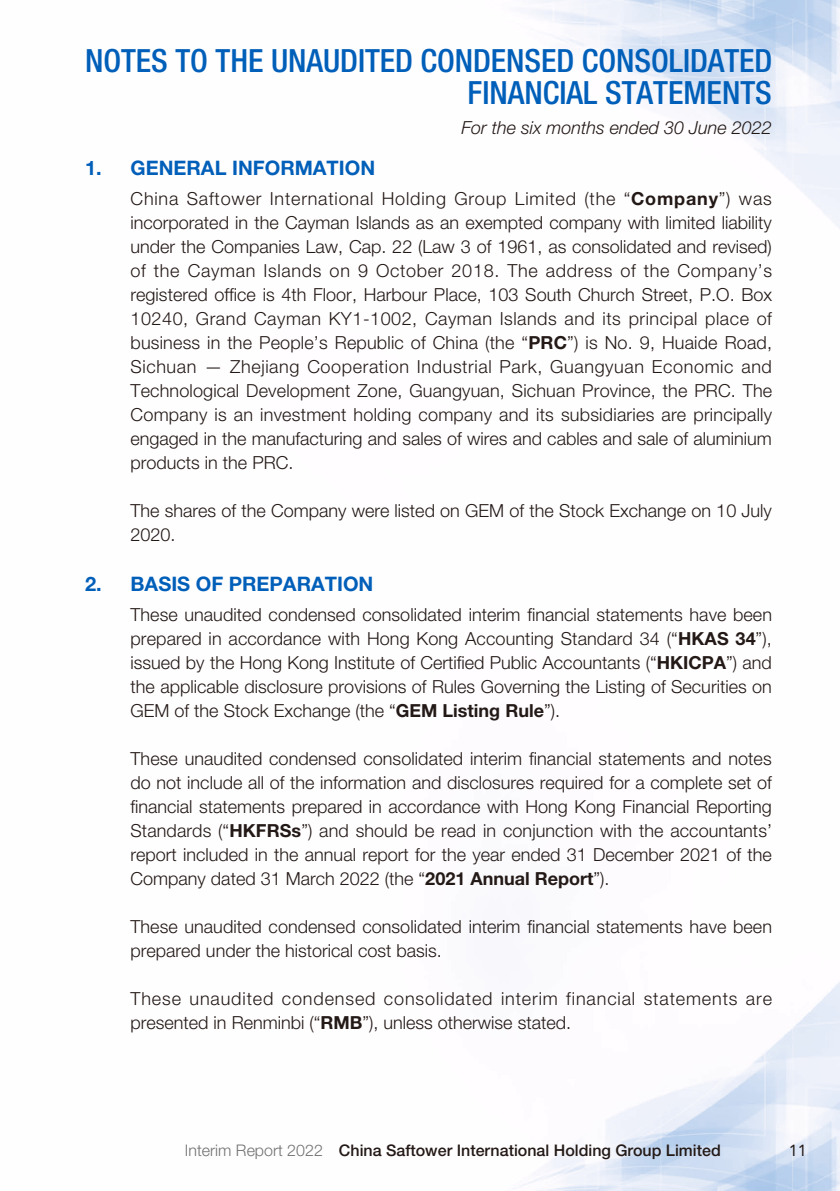
<style>
.page{position:relative;width:840px;height:1191px;background:#fff}
.page>*{position:absolute;margin:0;border:0;box-sizing:border-box;transform-origin:0 0}
.t1{font:500 condensed 32px/32px "Helvetica Neue LT Std";color:#005fb9;text-align:right}
.t2{font:700 20px "Helvetica Neue LT Std";color:#005fb9}
.t3{font:300 18px/24px "Helvetica Neue LT Std";color:#231916;text-align:justify}
.t4{font:300 18px/24px "Helvetica Neue LT Std";letter-spacing:.05em;color:#231916}
.t5{font:italic 300 18px "Helvetica Neue LT Std";color:#231916}
.t6{font:500 16px "Helvetica Neue LT Std";color:#231916}
.t7{font:16px "Avenir LT Std";color:#231916}
.s1{font-weight:700}
.s2{font-weight:300;color:#727272}
</style>
<div class="page">
<img style="left:521px;top:0;width:318px;height:1191px">
<h1 class="t1" style="left:85px;top:44px;width:688px">NOTES TO THE UNAUDITED CONDENSED CONSOLIDATED<br>FINANCIAL STATEMENTS</h1>
<p class="t5" style="left:461px;top:117px;width:312px">For the six months ended 30 June 2022</p>
<p class="t2" style="left:85px;top:156px;width:291px">1. GENERAL INFORMATION</p>
<p class="t3" style="left:130px;top:186px;width:643px">China Saftower International Holding Group Limited (the “<span class="s1">Company</span>”) was incorporated in the Cayman Islands as an exempted company with limited liability under the Companies Law, Cap. 22 (Law 3 of 1961, as consolidated and revised) of the Cayman Islands on 9 October 2018. The address of the Company’s registered office is 4th Floor, Harbour Place, 103 South Church Street, P.O. Box 10240, Grand Cayman KY1-1002, Cayman Islands and its principal place of business in the People’s Republic of China (the “<span class="s1">PRC</span>”) is No. 9, Huaide Road, Sichuan — Zhejiang Cooperation Industrial Park, Guangyuan Economic and Technological Development Zone, Guangyuan, Sichuan Province, the PRC. The Company is an investment holding company and its subsidiaries are principally engaged in the manufacturing and sales of wires and cables and sale of aluminium products in the PRC.</p>
<p class="t3" style="left:130px;top:498px;width:642px">The shares of the Company were listed on GEM of the Stock Exchange on 10 July<br>2020.</p>
<p class="t2" style="left:85px;top:572px;width:289px">2. BASIS OF PREPARATION</p>
<p class="t3" style="left:130px;top:602px;width:642px">These unaudited condensed consolidated interim financial statements have been prepared in accordance with Hong Kong Accounting Standard 34 (“<span class="s1">HKAS 34</span>”), issued by the Hong Kong Institute of Certified Public Accountants (“<span class="s1">HKICPA</span>”) and the applicable disclosure provisions of Rules Governing the Listing of Securities on GEM of the Stock Exchange (the “<span class="s1">GEM Listing Rule</span>”).</p>
<p class="t3" style="left:130px;top:746px;width:642px">These unaudited condensed consolidated interim financial statements and notes do not include all of the information and disclosures required for a complete set of financial statements prepared in accordance with Hong Kong Financial Reporting Standards (“<span class="s1">HKFRSs</span>”) and should be read in conjunction with the accountants’ report included in the annual report for the year ended 31 December 2021 of the Company dated 31 March 2022 (the “<span class="s1">2021 Annual Report</span>”).</p>
<p class="t3" style="left:130px;top:914px;width:642px">These unaudited condensed consolidated interim financial statements have been prepared under the historical cost basis.</p>
<p class="t4" style="left:130px;top:986px;width:642px">These unaudited condensed consolidated interim financial statements are presented in Renminbi (“<span class="s1">RMB</span>”), unless otherwise stated.</p>
<p class="t6" style="left:185px;top:1140px;width:537px"><span class="s2">Interim Report 2022</span> China Saftower International Holding Group Limited</p>
<p class="t7" style="left:788px;top:1141px;width:19px">11</p>
</div>
